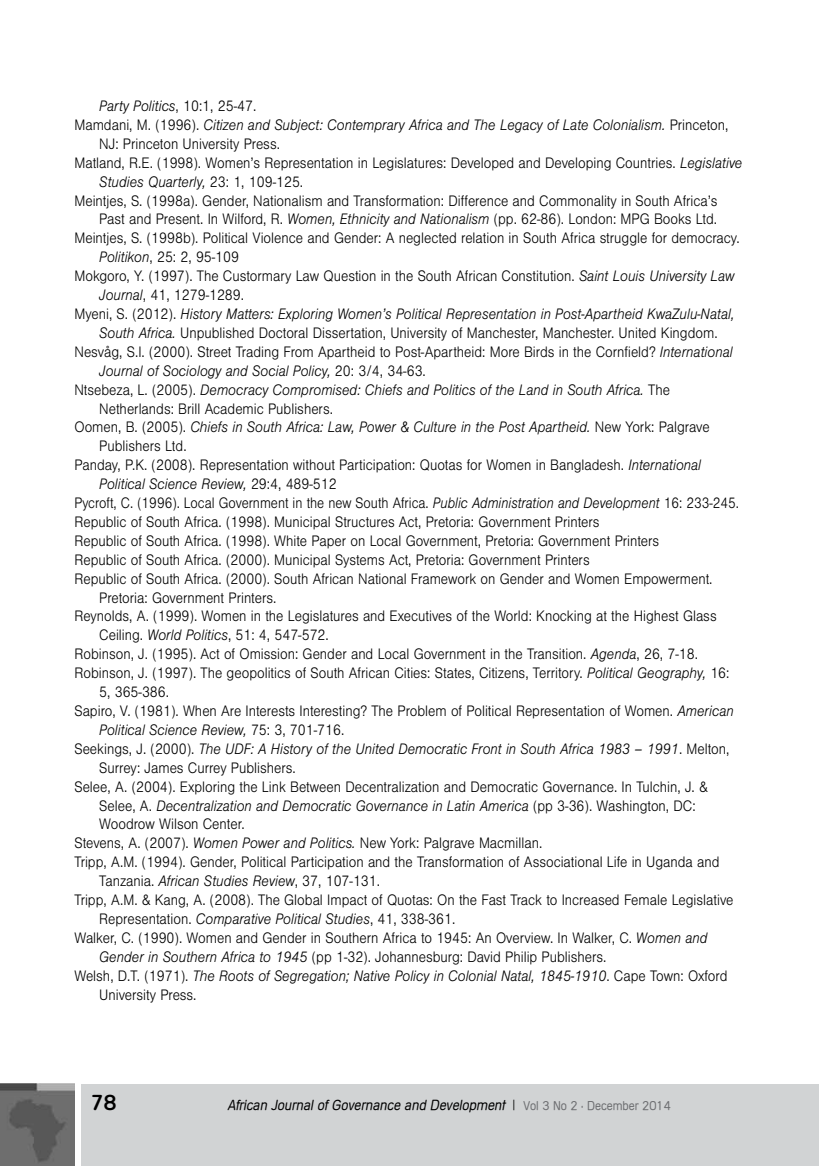
<style>
.page{position:relative;width:819px;height:1166px;background:#fff}
.page>*{position:absolute;margin:0;border:0;box-sizing:border-box;transform-origin:0 0}
.t1{font:500 21px "Mercedes";color:#000}
.t2{font:300 15.75px "Nimbus San T";color:#000;scale:.9 1}
.t3{font:italic 300 15.75px "Nimbus San T";color:#000;scale:.9 1}
.t4{font:300 15.75px "Nimbus San T";color:#000;scale:.87 1}
.t5{font:italic 300 14px "Mercedes";color:#000}
.s1{font-style:normal}
.s2{font-style:italic}
.s3{font-style:normal;font-size:12.25px;color:#6d6e71}
</style>
<div class="page">
<div style="left:81px;top:1084px;width:738px;height:82px;background:#d1d3d4"></div>
<img style="left:0;top:1083px;width:74px;height:83px">
<p class="t3" style="left:99px;top:97px;width:176px">Party Politics<span class="s1">, 10:1, 25-47.</span></p>
<p class="t3" style="left:74px;top:116px;width:728px"><span class="s1">Mamdani, M. (1996).</span> Citizen and Subject: Contemprary Africa and The Legacy of Late Colonialism. <span class="s1">Princeton,</span></p>
<p class="t2" style="left:99px;top:135px;width:202px">NJ: Princeton University Press.</p>
<p class="t2" style="left:74px;top:154px;width:743px">Matland, R.E. (1998). Women’s Representation in Legislatures: Developed and Developing Countries. <span class="s2">Legislative</span></p>
<p class="t3" style="left:99px;top:173px;width:228px">Studies Quarterly, <span class="s1">23: 1, 109-125.</span></p>
<p class="t2" style="left:74px;top:192px;width:716px">Meintjes, S. (1998a). Gender, Nationalism and Transformation: Difference and Commonality in South Africa’s</p>
<p class="t2" style="left:99px;top:211px;width:688px">Past and Present. In Wilford, R. <span class="s2">Women, Ethnicity and Nationalism</span> (pp. 62-86). London: MPG Books Ltd.</p>
<p class="t2" style="left:74px;top:230px;width:740px">Meintjes, S. (1998b). Political Violence and Gender: A neglected relation in South Africa struggle for democracy.</p>
<p class="t2" style="left:99px;top:249px;width:157px"><span class="s2">Politikon</span>, 25: 2, 95-109</p>
<p class="t2" style="left:74px;top:268px;width:734px">Mokgoro, Y. (1997). The Custormary Law Question in the South African Constitution. <span class="s2">Saint Louis University Law</span></p>
<p class="t2" style="left:99px;top:287px;width:162px"><span class="s2">Journal</span>, 41, 1279-1289.</p>
<p class="t3" style="left:74px;top:305px;width:734px"><span class="s1">Myeni, S. (2012).</span> History Matters: Exploring Women’s Political Representation in Post-Apartheid KwaZulu-Natal,</p>
<p class="t2" style="left:99px;top:324px;width:688px"><span class="s2">South Africa.</span> Unpublished Doctoral Dissertation, University of Manchester, Manchester. United Kingdom.</p>
<p class="t2" style="left:74px;top:343px;width:732px">Nesvåg, S.I. (2000). Street Trading From Apartheid to Post-Apartheid: More Birds in the Cornfield? <span class="s2">International</span></p>
<p class="t3" style="left:99px;top:362px;width:364px">Journal of Sociology and Social Policy, <span class="s1">20: 3/4, 34-63.</span></p>
<p class="t3" style="left:74px;top:381px;width:663px"><span class="s1">Ntsebeza, L. (2005).</span> Democracy Compromised: Chiefs and Politics of the Land in South Africa. <span class="s1">The</span></p>
<p class="t2" style="left:99px;top:400px;width:261px">Netherlands: Brill Academic Publishers.</p>
<p class="t3" style="left:74px;top:419px;width:707px"><span class="s1">Oomen, B. (2005).</span> Chiefs in South Africa: Law, Power &amp; Culture in the Post Apartheid. <span class="s1">New York: Palgrave</span></p>
<p class="t2" style="left:99px;top:438px;width:99px">Publishers Ltd.</p>
<p class="t2" style="left:74px;top:457px;width:698px">Panday, P.K. (2008). Representation without Participation: Quotas for Women in Bangladesh. <span class="s2">International</span></p>
<p class="t3" style="left:99px;top:475px;width:265px">Political Science Review, <span class="s1">29:4, 489-512</span></p>
<p class="t4" style="left:74px;top:494px;width:765px">Pycroft, C. (1996). Local Government in the new South Africa. <span class="s2">Public Administration and Development</span> 16: 233-245.</p>
<p class="t2" style="left:74px;top:513px;width:585px">Republic of South Africa. (1998). Municipal Structures Act, Pretoria: Government Printers</p>
<p class="t2" style="left:74px;top:532px;width:651px">Republic of South Africa. (1998). White Paper on Local Government, Pretoria: Government Printers</p>
<p class="t2" style="left:74px;top:551px;width:574px">Republic of South Africa. (2000). Municipal Systems Act, Pretoria: Government Printers</p>
<p class="t2" style="left:74px;top:570px;width:710px">Republic of South Africa. (2000). South African National Framework on Gender and Women Empowerment.</p>
<p class="t2" style="left:99px;top:589px;width:198px">Pretoria: Government Printers.</p>
<p class="t2" style="left:74px;top:608px;width:715px">Reynolds, A. (1999). Women in the Legislatures and Executives of the World: Knocking at the Highest Glass</p>
<p class="t2" style="left:99px;top:627px;width:256px">Ceiling. <span class="s2">World Politics</span>, 51: 4, 547-572.</p>
<p class="t2" style="left:74px;top:646px;width:694px">Robinson, J. (1995). Act of Omission: Gender and Local Government in the Transition. <span class="s2">Agenda</span>, 26, 7-18.</p>
<p class="t2" style="left:74px;top:665px;width:729px">Robinson, J. (1997). The geopolitics of South African Cities: States, Citizens, Territory. <span class="s2">Political Geography,</span> 16:</p>
<p class="t2" style="left:99px;top:683px;width:79px">5, 365-386.</p>
<p class="t2" style="left:74px;top:702px;width:734px">Sapiro, V. (1981). When Are Interests Interesting? The Problem of Political Representation of Women. <span class="s2">American</span></p>
<p class="t3" style="left:99px;top:721px;width:274px">Political Science Review, <span class="s1">75: 3, 701-716.</span></p>
<p class="t3" style="left:74px;top:740px;width:729px"><span class="s1">Seekings, J. (2000).</span> The UDF: A History of the United Democratic Front in South Africa 1983 – 1991<span class="s1">. Melton,</span></p>
<p class="t2" style="left:99px;top:759px;width:220px">Surrey: James Currey Publishers.</p>
<p class="t2" style="left:74px;top:778px;width:705px">Selee, A. (2004). Exploring the Link Between Decentralization and Democratic Governance. In Tulchin, J. &amp;</p>
<p class="t3" style="left:99px;top:797px;width:664px"><span class="s1">Selee, A.</span> Decentralization and Democratic Governance in Latin America <span class="s1">(pp 3-36). Washington, DC:</span></p>
<p class="t2" style="left:99px;top:816px;width:163px">Woodrow Wilson Center.</p>
<p class="t2" style="left:74px;top:835px;width:521px">Stevens, A. (2007). <span class="s2">Women Power and Politics.</span> New York: Palgrave Macmillan.</p>
<p class="t2" style="left:74px;top:854px;width:718px">Tripp, A.M. (1994). Gender, Political Participation and the Transformation of Associational Life in Uganda and</p>
<p class="t2" style="left:99px;top:872px;width:313px">Tanzania. <span class="s2">African Studies Review</span>, 37, 107-131.</p>
<p class="t2" style="left:74px;top:891px;width:733px">Tripp, A.M. &amp; Kang, A. (2008). The Global Impact of Quotas: On the Fast Track to Increased Female Legislative</p>
<p class="t2" style="left:99px;top:910px;width:397px">Representation. <span class="s2">Comparative Political Studies</span>, 41, 338-361.</p>
<p class="t2" style="left:74px;top:929px;width:704px">Walker, C. (1990). Women and Gender in Southern Africa to 1945: An Overview. In Walker, C. <span class="s2">Women and</span></p>
<p class="t2" style="left:99px;top:948px;width:565px"><span class="s2">Gender in Southern Africa to 1945</span> (pp 1-32). Johannesburg: David Philip Publishers.</p>
<p class="t3" style="left:74px;top:967px;width:727px"><span class="s1">Welsh, D.T. (1971).</span> The Roots of Segregation; Native Policy in Colonial Natal, 1845-1910<span class="s1">. Cape Town: Oxford</span></p>
<p class="t2" style="left:99px;top:986px;width:110px">University Press.</p>
<h1 class="t1" style="left:91px;top:1090px;width:28px">78</h1>
<p class="t5" style="left:227px;top:1097px;width:445px">African Journal of Governance and Development <span class="s1">|</span> <span class="s3">V o l 3 N o 2 • D e c e m b e r 2 0 1 4</span></p>
</div>
